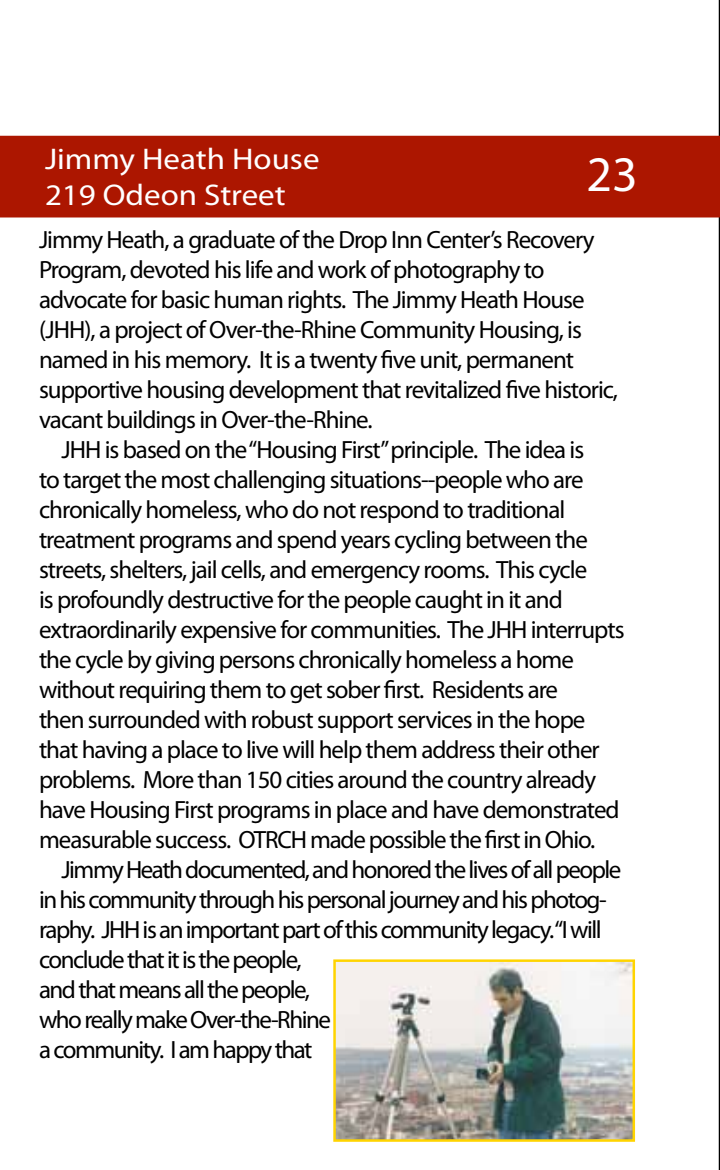
<style>
.page{position:relative;width:720px;height:1170px;background:#fff}
.page>*{position:absolute;margin:0;border:0;box-sizing:border-box;transform-origin:0 0}
.t1{font:50px "Myriad Pro";color:#fff}
.t2{font:30px/36px "Myriad Pro";color:#fff;scale:1.1 1}
.t3{font:25px/30px "Myriad Pro";letter-spacing:-.04em;color:#000}
.t4{font:25px/30px "Myriad Pro";letter-spacing:-.06em;color:#000}
</style>
<div class="page">
<hr style="left:719px;top:0;width:1px;height:1170px;background:#000">
<div style="left:0;top:136px;width:720px;height:82px;background:#ac1600"></div>
<img style="left:336px;top:962px;width:296px;height:177px">
<div style="left:333px;top:959px;width:302px;height:183px;border:2px solid #ffd400"></div>
<p class="t2" style="left:45px;top:140px;width:251px">Jimmy Heath House<br>219 Odeon Street</p>
<p class="t3" style="left:39px;top:224px;width:581px">Jimmy Heath, a graduate of the Drop Inn Center’s Recovery Program, devoted his life and work of photography to advocate for basic human rights. The Jimmy Heath House (JHH), a project of Over-the-Rhine Community Housing, is named in his memory. It is a twenty five unit, permanent supportive housing development that revitalized five historic, vacant buildings in Over-the-Rhine.</p>
<p class="t3" style="left:39px;top:434px;width:587px;text-indent:22px">JHH is based on the “Housing First”principle. The idea is<br>to target the most challenging situations--people who are chronically homeless, who do not respond to traditional treatment programs and spend years cycling between the streets, shelters, jail cells, and emergency rooms. This cycle<br>is profoundly destructive for the people caught in it and extraordinarily expensive for communities. The JHH interrupts the cycle by giving persons chronically homeless a home without requiring them to get sober first. Residents are<br>then surrounded with robust support services in the hope that having a place to live will help them address their other problems. More than 150 cities around the country already have Housing First programs in place and have demonstrated measurable success. OTRCH made possible the first in Ohio.</p>
<p class="t4" style="left:39px;top:854px;width:584px;text-indent:22px">Jimmy Heath documented, and honored the lives of all people in his community through his personal journey and his photog&shy;raphy. JHH is an important part of this community legacy. “I will conclude that it is the people,<br>and that means all the people,<br>who really make Over-the-Rhine<br>a community. I am happy that</p>
<h1 class="t1" style="left:587px;top:144px;width:53px">23</h1>
</div>
